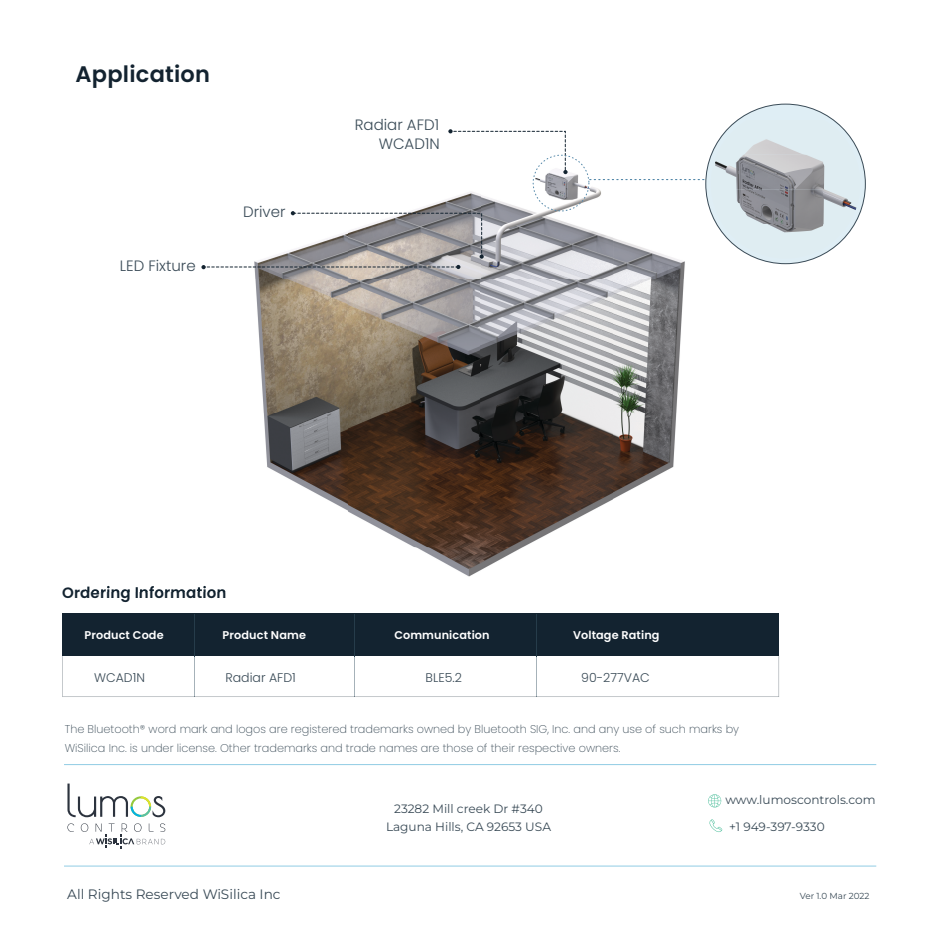
<style>
.page{position:relative;width:938px;height:938px;background:#fff}
.page>*{position:absolute;margin:0;border:0;box-sizing:border-box;transform-origin:0 0}
.t1{font:600 22.5px "Poppins";letter-spacing:.01em;color:#132330}
.t2{font:300 15px/18.6px "Poppins";color:#394a56;text-align:right}
.t3{font:600 15px "Poppins";letter-spacing:.01em;color:#132330}
.t4{font:13.62px "Montserrat";color:#394a56}
.t5{font:300 12.5px "Poppins";color:#394a56}
.t6{font:12.12px/18.1px "Montserrat";color:#394a56;text-align:center}
.t7{font:200 11.25px/18.8px "Poppins";color:#394a56}
.t8{font:600 11.25px "Poppins";letter-spacing:.01em;color:#fff}
.t9{font:8.75px "Montserrat";color:#394a56}
</style>
<div class="page">
<svg style="left:67px;top:823px;width:7px;height:8px"></svg>
<svg style="left:67px;top:783px;width:98px;height:34px"></svg>
<svg style="left:81px;top:823px;width:84px;height:25px"></svg>
<svg style="left:708px;top:794px;width:13px;height:13px"></svg>
<svg style="left:709px;top:819px;width:13px;height:13px"></svg>
<hr style="left:64px;top:764px;width:812px;height:1px;background:#91cce4">
<hr style="left:64px;top:865px;width:812px;height:1px;background:#91cce4">
<svg style="left:62px;top:656px;width:717px;height:41px"></svg>
<div style="left:62px;top:613px;width:717px;height:43px;background:#132330"></div>
<hr style="left:194px;top:656px;width:1px;height:40px;background:#a6b2b9">
<hr style="left:194px;top:614px;width:1px;height:42px;background:#263c4a">
<hr style="left:354px;top:656px;width:1px;height:40px;background:#a6b2b9">
<hr style="left:354px;top:614px;width:1px;height:42px;background:#263c4a">
<hr style="left:536px;top:656px;width:1px;height:40px;background:#a6b2b9">
<hr style="left:536px;top:614px;width:1px;height:42px;background:#263c4a">
<img style="left:108px;top:155px;width:577px;height:431px">
<img style="left:85px;top:586px;width:140px;height:5px">
<svg style="left:589px;top:104px;width:276px;height:160px"></svg>
<svg style="left:291px;top:211px;width:193px;height:48px"></svg>
<svg style="left:201px;top:265px;width:259px;height:4px"></svg>
<svg style="left:448px;top:129px;width:119px;height:45px"></svg>
<div style="left:532px;top:155px;width:57px;height:56px;border:1px dashed #5488a9;border-radius:50%"></div>
<img style="left:716px;top:120px;width:107px;height:35px">
<img style="left:823px;top:120px;width:37px;height:104px">
<img style="left:710px;top:155px;width:113px;height:69px">
<img style="left:722px;top:224px;width:101px;height:34px">
<img style="left:823px;top:224px;width:25px;height:24px">
<h1 class="t1" style="left:76px;top:61px;width:136px">Application</h1>
<h2 class="t2" style="left:120px;top:257px;width:77px">LED Fixture</h2>
<h2 class="t2" style="left:243px;top:203px;width:44px">Driver</h2>
<h2 class="t2" style="left:355px;top:116px;width:86px">Radiar AFD1<br>WCAD1N</h2>
<h2 class="t3" style="left:62px;top:583px;width:166px">Ordering Information</h2>
<p class="t8" style="left:222px;top:629px;width:85px">Product Name</p>
<p class="t8" style="left:394px;top:629px;width:97px">Communication</p>
<p class="t8" style="left:573px;top:629px;width:88px">Voltage Rating</p>
<p class="t5" style="left:94px;top:670px;width:52px">WCAD1N</p>
<p class="t5" style="left:225px;top:670px;width:72px">Radiar AFD1</p>
<p class="t5" style="left:425px;top:670px;width:38px">BLE5.2</p>
<p class="t5" style="left:581px;top:670px;width:70px">90-277VAC</p>
<p class="t8" style="left:85px;top:629px;width:81px">Product Code</p>
<p class="t7" style="left:65px;top:720px;width:676px">The Bluetooth® word mark and logos are registered trademarks owned by Bluetooth SIG, Inc. and any use of such marks by<br>WiSilica Inc. is under license. Other trademarks and trade names are those of their respective owners.</p>
<p class="t4" style="left:67px;top:885px;width:215px">All Rights Reserved WiSilica Inc</p>
<p class="t6" style="left:386px;top:799px;width:166px">23282 Mill creek Dr #340<br>Laguna Hills, CA 92653 USA</p>
<p class="t6" style="left:725px;top:790px;width:152px">www.lumoscontrols.com</p>
<p class="t6" style="left:729px;top:816px;width:97px">+1 949-397-9330</p>
<p class="t9" style="left:799px;top:890px;width:71px">Ver 1.0 Mar 2022</p>
</div>
